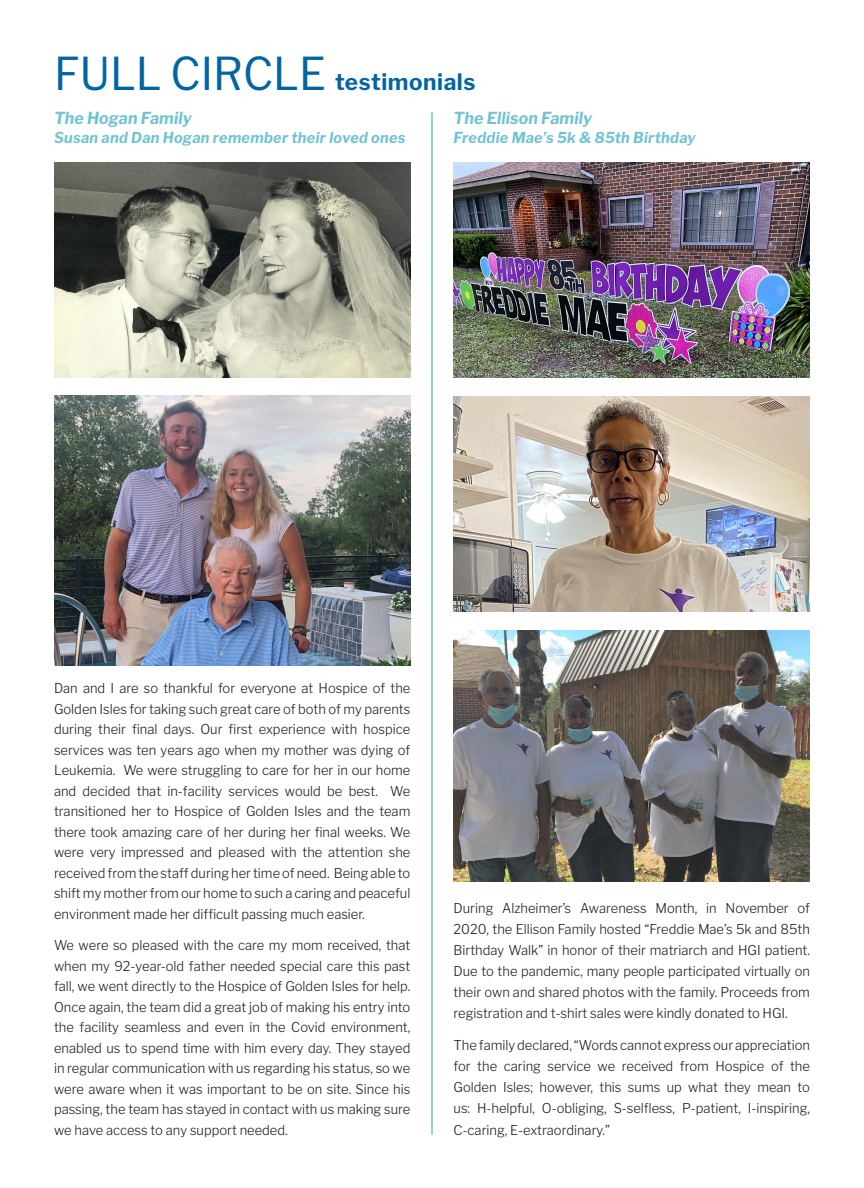
<style>
.page{position:relative;width:864px;height:1188px;background:#fff}
.page>*{position:absolute;margin:0;border:0;box-sizing:border-box;transform-origin:0 0}
.t1{font:700 22.5px "Libre Franklin";letter-spacing:.025em;color:#0065a4}
.t2{font:italic 700 16.5px "Libre Franklin";letter-spacing:.005em;color:#6fc3d4}
.t3{font:italic 700 15px "Libre Franklin";letter-spacing:.02em;color:#6fc3d4}
.t4{font:300 13.5px/20.5px "Libre Franklin";color:#231f20;text-align:justify;scale:.96 1}
.s1{font-weight:400;font-size:45px}
</style>
<div class="page">
<img style="left:54px;top:396px;width:356px;height:269px">
<img style="left:54px;top:162px;width:356px;height:216px">
<hr style="left:431px;top:112px;width:2px;height:1023px;background:#6fc3d4">
<img style="left:454px;top:396px;width:356px;height:216px">
<img style="left:454px;top:162px;width:356px;height:216px">
<img style="left:454px;top:630px;width:356px;height:252px">
<p class="t1" style="left:54px;top:68px;width:423px"><span class="s1">FULL CIRCLE</span> testimonials</p>
<p class="t2" style="left:54px;top:108px;width:139px">The Hogan Family</p>
<p class="t3" style="left:54px;top:129px;width:353px">Susan and Dan Hogan remember their loved ones</p>
<p class="t2" style="left:454px;top:108px;width:140px">The Ellison Family</p>
<p class="t3" style="left:454px;top:129px;width:244px">Freddie Mae’s 5k &amp; 85th Birthday</p>
<p class="t4" style="left:54px;top:678px;width:373px">Dan and I are so thankful for everyone at Hospice of the Golden Isles for taking such great care of both of my parents during their final days. Our first experience with hospice services was ten years ago when my mother was dying of Leukemia. We were struggling to care for her in our home and decided that in-facility services would be best. We transitioned her to Hospice of Golden Isles and the team there took amazing care of her during her final weeks. We were very impressed and pleased with the attention she received from the staff during her time of need. Being able to shift my mother from our home to such a caring and peaceful environment made her difficult passing much easier.</p>
<p class="t4" style="left:54px;top:935px;width:373px">We were so pleased with the care my mom received, that when my 92-year-old father needed special care this past fall, we went directly to the Hospice of Golden Isles for help.<br>Once again, the team did a great job of making his entry into the facility seamless and even in the Covid environment, enabled us to spend time with him every day. They stayed in regular communication with us regarding his status, so we were aware when it was important to be on site. Since his passing, the team has stayed in contact with us making sure we have access to any support needed.</p>
<p class="t4" style="left:454px;top:898px;width:373px;line-height:21px">During Alzheimer’s Awareness Month, in November of 2020, the Ellison Family hosted “Freddie Mae’s 5k and 85th Birthday Walk” in honor of their matriarch and HGI patient.<br>Due to the pandemic, many people participated virtually on their own and shared photos with the family. Proceeds from registration and t-shirt sales were kindly donated to HGI.</p>
<p class="t4" style="left:454px;top:1035px;width:373px;line-height:21px">The family declared, “Words cannot express our appreciation for the caring service we received from Hospice of the Golden Isles; however, this sums up what they mean to us: H-helpful, O-obliging, S-selfless, P-patient, I-inspiring, C-caring, E-extraordinary.”</p>
</div>
